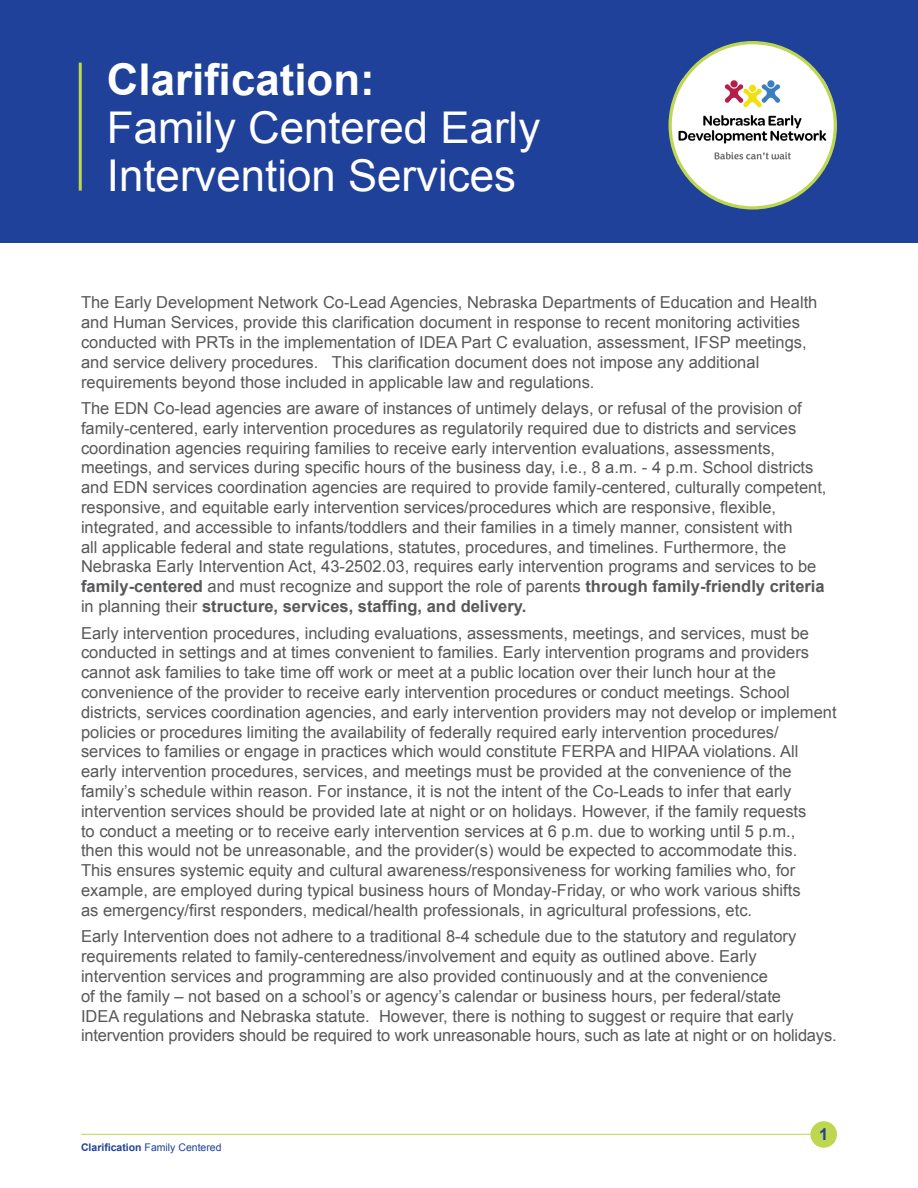
<style>
.page{position:relative;width:918px;height:1188px;background:#fff}
.page>*{position:absolute;margin:0;border:0;box-sizing:border-box;transform-origin:0 0}
.t1{font:43.8px/48px "Arial";color:#fff}
.Body{font:16.5px/19.8px "Arial";color:#57585a}
.t2{font:700 16.5px "Arial";color:#20419a}
.t3{font:10.5px "Arial";color:#20419a}
.s1{font-weight:700}
</style>
<div class="page">
<hr style="left:81px;top:1134px;width:756px;height:1px;background:#bed751">
<div style="left:810px;top:1121px;width:27px;height:27px;background:#bed751;border-radius:50%"></div>
<div style="left:0;top:0;width:918px;height:243px;background:#20419a"></div>
<hr style="left:79px;top:63px;width:3px;height:128px;background:#bed751">
<div style="left:670px;top:43px;width:165px;height:165px;background:#fff;border-radius:50%"></div>
<img style="left:677px;top:79px;width:151px;height:85px">
<p class="t1" style="left:107px;top:56px;width:435px"><span class="s1">Clarification:<br></span>Family Centered Early<br>Intervention Services</p>
<p class="Body" style="left:81px;top:293px;width:738px">The Early Development Network Co-Lead Agencies, Nebraska Departments of Education and Health and Human Services, provide this clarification document in response to recent monitoring activities conducted with PRTs in the implementation of IDEA Part C evaluation, assessment, IFSP meetings, and service delivery procedures. This clarification document does not impose any additional requirements beyond those included in applicable law and regulations.</p>
<p class="Body" style="left:81px;top:399px;width:747px">The EDN Co-lead agencies are aware of instances of untimely delays, or refusal of the provision of family-centered, early intervention procedures as regulatorily required due to districts and services coordination agencies requiring families to receive early intervention evaluations, assessments, meetings, and services during specific hours of the business day, i.e., 8 a.m. - 4 p.m. School districts and EDN services coordination agencies are required to provide family-centered, culturally competent, responsive, and equitable early intervention services/procedures which are responsive, flexible, integrated, and accessible to infants/toddlers and their families in a timely manner, consistent with<br>all applicable federal and state regulations, statutes, procedures, and timelines. Furthermore, the Nebraska Early Intervention Act, 43-2502.03, requires early intervention programs and services to be <span class="s1">family-centered</span> and must recognize and support the role of parents <span class="s1">through family-friendly criteria </span>in planning their <span class="s1">structure, services, staffing, and delivery.</span></p>
<p class="Body" style="left:81px;top:623px;width:757px">Early intervention procedures, including evaluations, assessments, meetings, and services, must be conducted in settings and at times convenient to families. Early intervention programs and providers cannot ask families to take time off work or meet at a public location over their lunch hour at the convenience of the provider to receive early intervention procedures or conduct meetings. School districts, services coordination agencies, and early intervention providers may not develop or implement policies or procedures limiting the availability of federally required early intervention procedures/ services to families or engage in practices which would constitute FERPA and HIPAA violations. All early intervention procedures, services, and meetings must be provided at the convenience of the family’s schedule within reason. For instance, it is not the intent of the Co-Leads to infer that early intervention services should be provided late at night or on holidays. However, if the family requests<br>to conduct a meeting or to receive early intervention services at 6 p.m. due to working until 5 p.m.,<br>then this would not be unreasonable, and the provider(s) would be expected to accommodate this.<br>This ensures systemic equity and cultural awareness/responsiveness for working families who, for example, are employed during typical business hours of Monday-Friday, or who work various shifts<br>as emergency/first responders, medical/health professionals, in agricultural professions, etc.</p>
<p class="Body" style="left:81px;top:927px;width:757px">Early Intervention does not adhere to a traditional 8-4 schedule due to the statutory and regulatory requirements related to family-centeredness/involvement and equity as outlined above. Early intervention services and programming are also provided continuously and at the convenience<br>of the family – not based on a school’s or agency’s calendar or business hours, per federal/state<br>IDEA regulations and Nebraska statute. However, there is nothing to suggest or require that early intervention providers should be required to work unreasonable hours, such as late at night or on holidays.</p>
<p class="t3" style="left:81px;top:1141px;width:142px"><span class="s1">Clarification</span> Family Centered</p>
<p class="t2" style="left:819px;top:1124px;width:11px">1</p>
</div>
